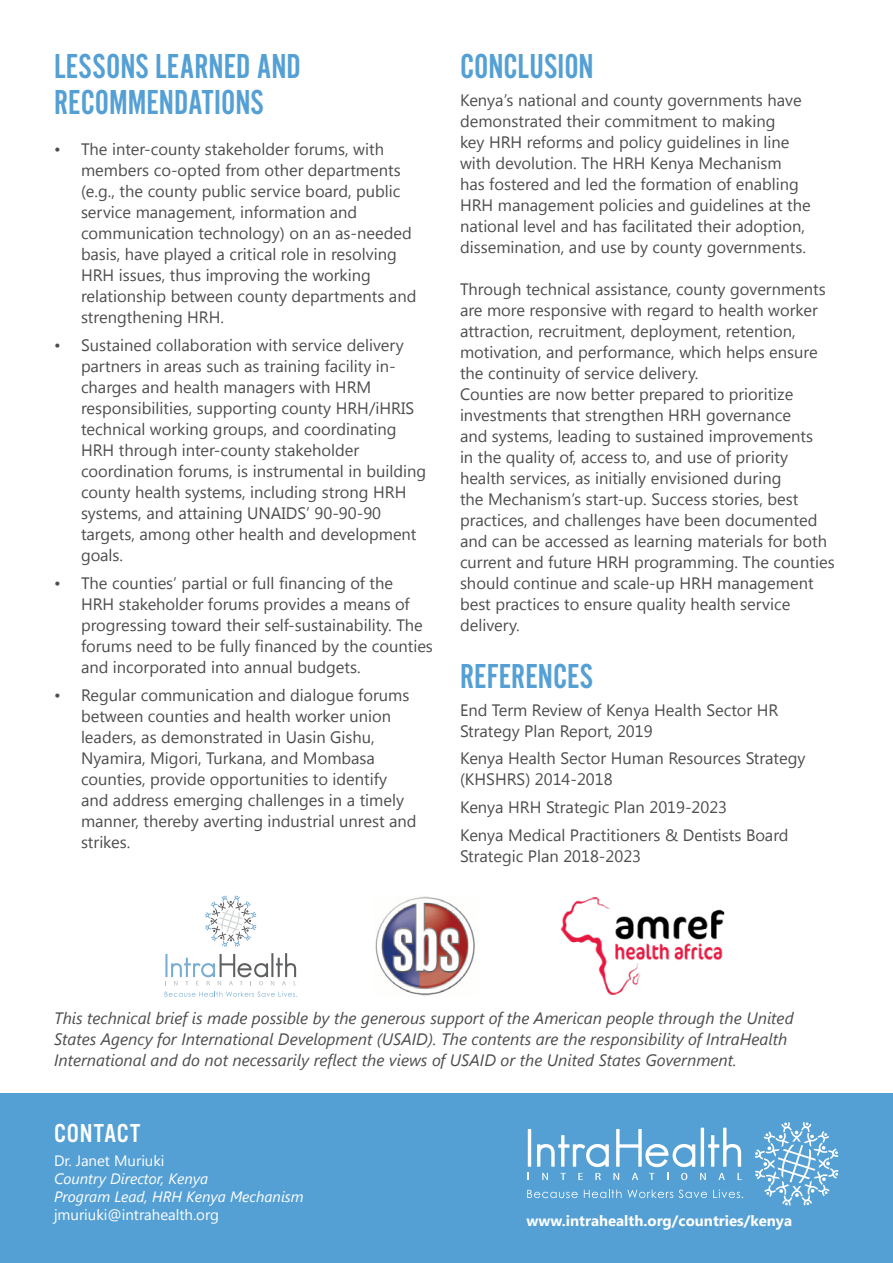
<style>
.page{position:relative;width:893px;height:1263px;background:#fff}
.page>*{position:absolute;margin:0;border:0;box-sizing:border-box;transform-origin:0 0}
.t1{font:36px/36px "Alternate Got No 2 D";color:#54a0d4}
.t2{font:27px "Alternate Got No 3 D";letter-spacing:.03em;color:#fff}
.t3{font:16.5px/21px "Segoe UI";color:#4d4d4f}
.t4{font:italic 16.5px/21px "Segoe UI";color:#4d4d4f}
.t5{font:italic 15px/18px "Segoe UI";color:#fff}
.t6{font:15px "Segoe UI";color:#fff}
.t7{font:700 15px "Segoe UI";color:#fff}
</style>
<div class="page">
<div style="left:0;top:1094px;width:893px;height:169px;background:#54a0d4"></div>
<svg style="left:528px;top:1129px;width:3px;height:38px"></svg>
<svg style="left:537px;top:1135px;width:72px;height:32px"></svg>
<svg style="left:616px;top:1129px;width:79px;height:38px"></svg>
<svg style="left:701px;top:1127px;width:40px;height:40px"></svg>
<svg style="left:542px;top:1173px;width:6px;height:7px"></svg>
<svg style="left:560px;top:1173px;width:6px;height:7px"></svg>
<svg style="left:578px;top:1173px;width:5px;height:7px"></svg>
<svg style="left:595px;top:1173px;width:6px;height:7px"></svg>
<svg style="left:613px;top:1173px;width:6px;height:7px"></svg>
<svg style="left:632px;top:1173px;width:6px;height:7px"></svg>
<svg style="left:649px;top:1173px;width:5px;height:7px"></svg>
<svg style="left:681px;top:1173px;width:6px;height:7px"></svg>
<svg style="left:700px;top:1173px;width:6px;height:7px"></svg>
<svg style="left:718px;top:1173px;width:7px;height:7px"></svg>
<svg style="left:737px;top:1173px;width:5px;height:7px"></svg>
<svg style="left:527px;top:1190px;width:51px;height:8px"></svg>
<svg style="left:584px;top:1189px;width:89px;height:9px"></svg>
<svg style="left:679px;top:1189px;width:28px;height:9px"></svg>
<svg style="left:713px;top:1189px;width:30px;height:9px"></svg>
<svg style="left:755px;top:1122px;width:83px;height:83px"></svg>
<img style="left:375px;top:896px;width:100px;height:100px">
<img style="left:560px;top:897px;width:165px;height:98px">
<svg style="left:165px;top:953px;width:131px;height:32px"></svg>
<svg style="left:165px;top:991px;width:132px;height:6px"></svg>
<svg style="left:205px;top:895px;width:51px;height:52px"></svg>
<h1 class="t1" style="left:54px;top:49px;width:248px">LESSONS LEARNED AND<br>RECOMMENDATIONS</h1>
<p class="t3" style="left:81px;top:138px;width:337px;text-indent:-27px">• The inter-county stakeholder forums, with members co-opted from other departments (e.g., the county public service board, public service management, information and communication technology) on an as-needed basis, have played a critical role in resolving HRH issues, thus improving the working relationship between county departments and strengthening HRH.</p>
<p class="t3" style="left:81px;top:334px;width:347px;text-indent:-27px">• Sustained collaboration with service delivery partners in areas such as training facility in&shy;charges and health managers with HRM responsibilities, supporting county HRH/iHRIS technical working groups, and coordinating HRH through inter-county stakeholder coordination forums, is instrumental in building county health systems, including strong HRH systems, and attaining UNAIDS’ 90-90-90 targets, among other health and development goals.</p>
<p class="t3" style="left:81px;top:572px;width:353px;text-indent:-27px">• The counties’ partial or full financing of the<br>HRH stakeholder forums provides a means of progressing toward their self-sustainability. The forums need to be fully financed by the counties and incorporated into annual budgets.</p>
<p class="t3" style="left:81px;top:684px;width:337px;text-indent:-27px">• Regular communication and dialogue forums between counties and health worker union leaders, as demonstrated in Uasin Gishu, Nyamira, Migori, Turkana, and Mombasa counties, provide opportunities to identify and address emerging challenges in a timely manner, thereby averting industrial unrest and strikes.</p>
<h1 class="t1" style="left:460px;top:49px;width:135px">CONCLUSION</h1>
<p class="t3" style="left:460px;top:89px;width:352px">Kenya’s national and county governments have demonstrated their commitment to making<br>key HRH reforms and policy guidelines in line with devolution. The HRH Kenya Mechanism<br>has fostered and led the formation of enabling HRH management policies and guidelines at the national level and has facilitated their adoption, dissemination, and use by county governments.</p>
<p class="t3" style="left:460px;top:278px;width:376px">Through technical assistance, county governments are more responsive with regard to health worker attraction, recruitment, deployment, retention, motivation, and performance, which helps ensure the continuity of service delivery.<br>Counties are now better prepared to prioritize investments that strengthen HRH governance<br>and systems, leading to sustained improvements<br>in the quality of, access to, and use of priority health services, as initially envisioned during<br>the Mechanism’s start-up. Success stories, best practices, and challenges have been documented and can be accessed as learning materials for both current and future HRH programming. The counties should continue and scale-up HRH management best practices to ensure quality health service delivery.</p>
<h1 class="t1" style="left:460px;top:659px;width:135px">REFERENCES</h1>
<p class="t3" style="left:460px;top:698px;width:320px">End Term Review of Kenya Health Sector HR<br>Strategy Plan Report, 2019</p>
<p class="t3" style="left:460px;top:747px;width:347px">Kenya Health Sector Human Resources Strategy (KHSHRS) 2014-2018</p>
<p class="t3" style="left:460px;top:793px;width:330px;line-height:27.8px">Kenya HRH Strategic Plan 2019-2023<br>Kenya Medical Practitioners &amp; Dentists Board</p>
<p class="t3" style="left:460px;top:845px;width:183px">Strategic Plan 2018-2023</p>
<p class="t4" style="left:54px;top:1007px;width:741px">This technical brief is made possible by the generous support of the American people through the United<br>States Agency for International Development (USAID). The contents are the responsibility of IntraHealth<br>International and do not necessarily reflect the views of USAID or the United States Government.</p>
<h2 class="t2" style="left:54px;top:1118px;width:88px">CONTACT</h2>
<p class="t6" style="left:54px;top:1151px;width:112px">Dr. Janet Muriuki</p>
<p class="t5" style="left:54px;top:1169px;width:251px">Country Director, Kenya<br>Program Lead, HRH Kenya Mechanism</p>
<p class="t6" style="left:54px;top:1205px;width:166px">jmuriuki@intrahealth.org</p>
<p class="t7" style="left:526px;top:1210px;width:267px">www.intrahealth.org/countries/kenya</p>
</div>
